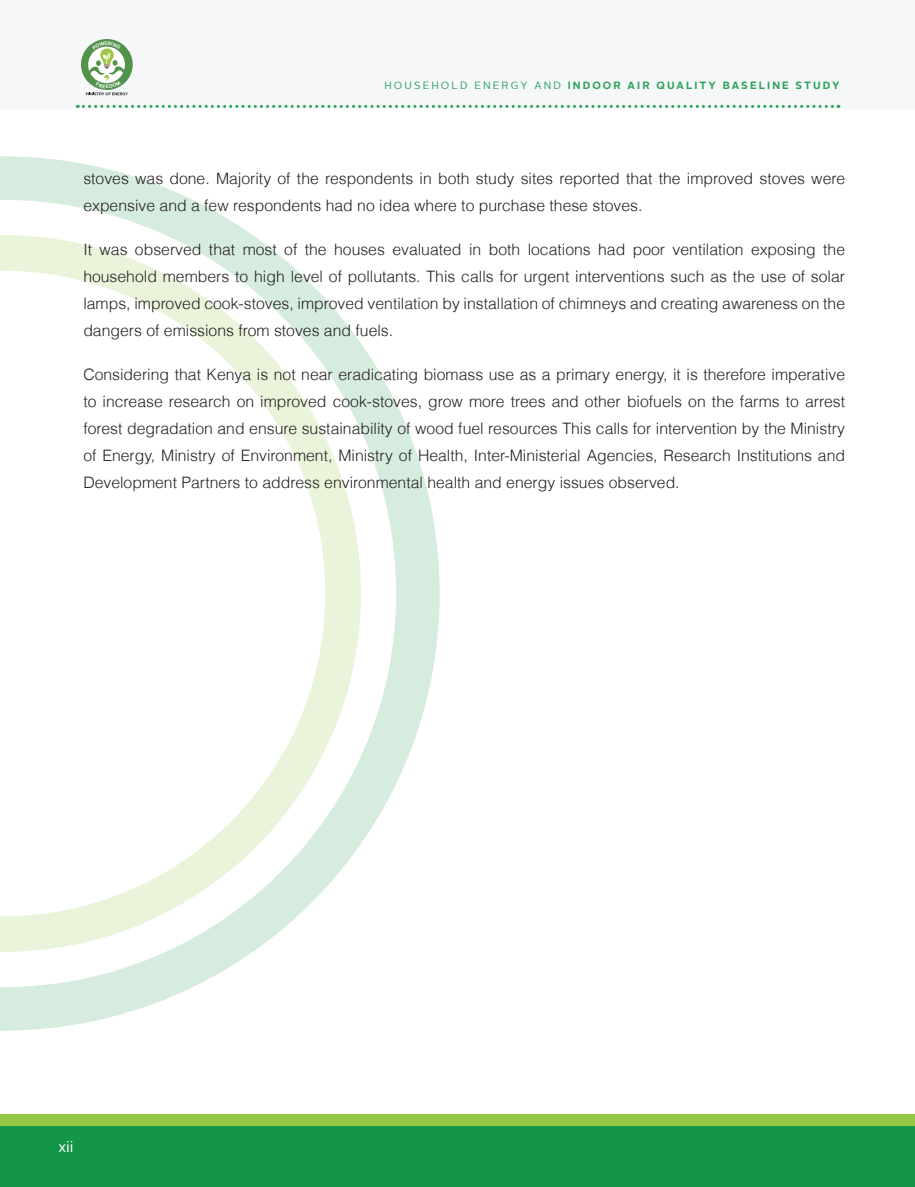
<style>
.page{position:relative;width:915px;height:1187px;background:#fff}
.page>*{position:absolute;margin:0;border:0;box-sizing:border-box;transform-origin:0 0}
.Body_text_10_5{font:300 15.75px/27px "Helvetica";color:#231f20;text-align:justify}
.t1{font:15px "Alright Sans";color:#fff}
.t2{font:700 10.5px "Alright Sans";letter-spacing:.2em;color:#2ba25a}
.s1{font-weight:400}
</style>
<div class="page">
<div style="left:0;top:0;width:914px;height:108px;background:#f6f7f9"></div>
<hr style="left:914px;top:0;width:1px;height:108px;background:#f6f7f9">
<div style="left:0;top:1114px;width:914px;height:72px;background:#93c844"></div>
<div style="left:0;top:1126px;width:914px;height:60px;background:#139648"></div>
<svg style="left:0;top:156px;width:439px;height:874px"></svg>
<svg style="left:0;top:235px;width:361px;height:716px"></svg>
<svg style="left:77px;top:105px;width:761px;height:3px"></svg>
<div style="left:81px;top:39px;width:52px;height:51px;background:#51934b;border-radius:50%"></div>
<svg style="left:86px;top:41px;width:42px;height:54px"></svg>
<p class="t2" style="left:384px;top:78px;width:456px"><span class="s1">HOUSEHOLD ENERGY AND</span> INDOOR AIR QUALITY BASELINE STUDY</p>
<p class="Body_text_10_5" style="left:83px;top:165px;width:763px">stoves was done. Majority of the respondents in both study sites reported that the improved stoves were expensive and a few respondents had no idea where to purchase these stoves.</p>
<p class="Body_text_10_5" style="left:83px;top:236px;width:763px">It was observed that most of the houses evaluated in both locations had poor ventilation exposing the household members to high level of pollutants. This calls for urgent interventions such as the use of solar lamps, improved cook-stoves, improved ventilation by installation of chimneys and creating awareness on the dangers of emissions from stoves and fuels.</p>
<p class="Body_text_10_5" style="left:83px;top:361px;width:763px">Considering that Kenya is not near eradicating biomass use as a primary energy, it is therefore imperative to increase research on improved cook-stoves, grow more trees and other biofuels on the farms to arrest forest degradation and ensure sustainability of wood fuel resources This calls for intervention by the Ministry of Energy, Ministry of Environment, Ministry of Health, Inter-Ministerial Agencies, Research Institutions and Development Partners to address environmental health and energy issues observed.</p>
<p class="t1" style="left:58px;top:1138px;width:17px">xii</p>
</div>
